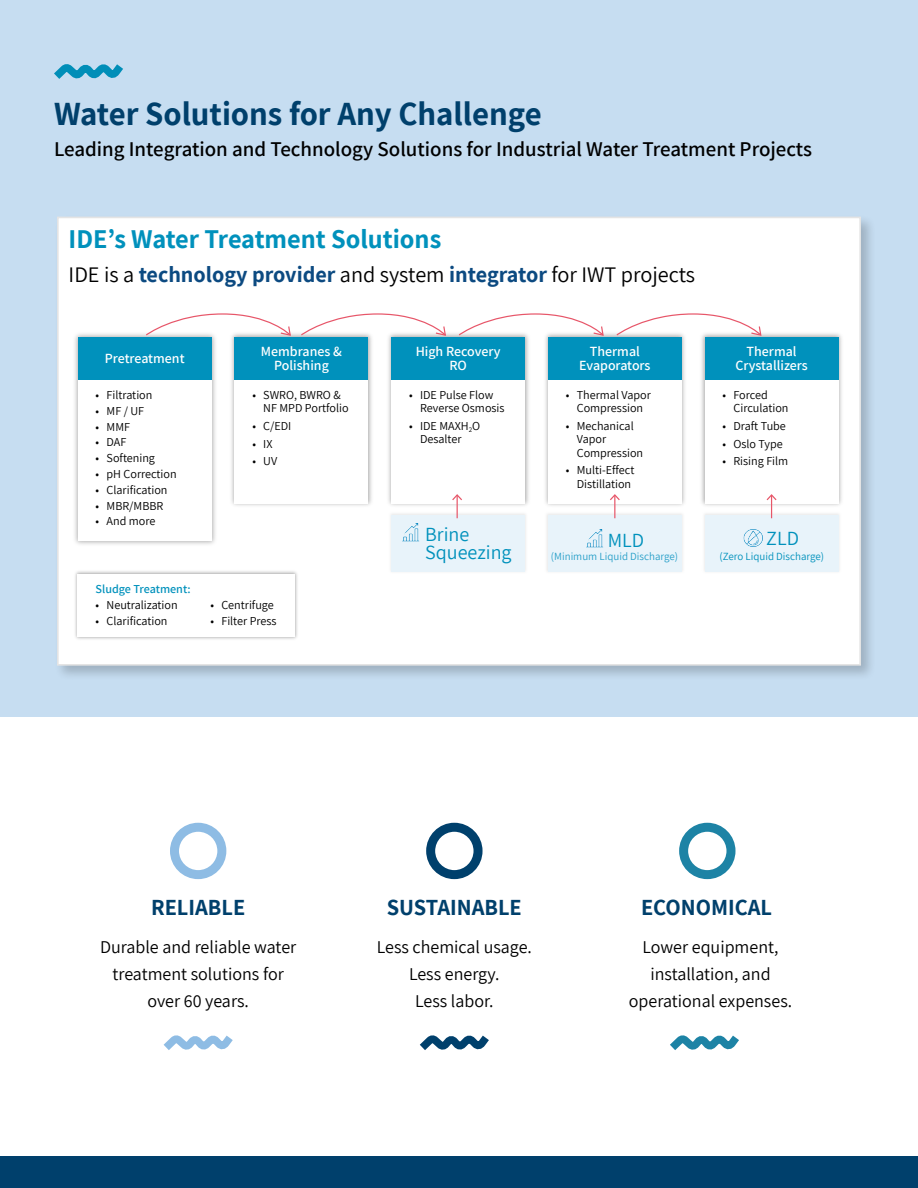
<style>
.page{position:relative;width:918px;height:1188px;background:#fff}
.page>*{position:absolute;margin:0;border:0;box-sizing:border-box;transform-origin:0 0}
.t1{font:700 33px "Assistant";color:#00406c}
.t2{font:700 26.55px "Assistant";color:#0091bc}
.t3{font:700 22.5px "Assistant";color:#00406c}
.t4{font:22.2px "Assistant";color:#000}
.t5{font:600 21px "Assistant";color:#000}
.t6{font:20.1px/18.3px "Assistant";color:#0091bc}
.t7{font:18px/27px "Assistant";color:#000;text-align:center}
.t8{font:600 13.95px/14.5px "Assistant";color:#fff;text-align:center}
.t9{font:12.15px/15.8px "Assistant";color:#000}
.t10{font:600 12.15px "Assistant";color:#0091bc}
.t11{font:10.95px "Assistant";color:#0091bc}
.s1{font-weight:700;color:#0c4a81}
</style>
<div class="page">
<div style="left:0;top:0;width:918px;height:717px;background:#c6ddf1"></div>
<svg style="left:54px;top:64px;width:69px;height:15px"></svg>
<div style="left:0;top:1156px;width:918px;height:32px;background:#00406c"></div>
<svg style="left:163px;top:1035px;width:70px;height:15px"></svg>
<svg style="left:419px;top:1035px;width:70px;height:15px"></svg>
<svg style="left:670px;top:1035px;width:69px;height:15px"></svg>
<div style="left:426px;top:823px;width:57px;height:56px;border:9px solid #00406c;border-radius:50%"></div>
<div style="left:170px;top:823px;width:56px;height:56px;border:9px solid #8ebce4;border-radius:50%"></div>
<div style="left:679px;top:823px;width:57px;height:56px;border:9px solid #1d83a5;border-radius:50%"></div>
<div style="left:54px;top:214px;width:823px;height:467px;background:#000;opacity:.2"></div>
<div style="left:60px;top:220px;width:798px;height:443px;background:#fff"></div>
<img style="left:70px;top:329px;width:149px;height:219px">
<div style="left:78px;top:337px;width:134px;height:204px;background:#fff"></div>
<div style="left:78px;top:337px;width:134px;height:43px;background:#0091bc"></div>
<img style="left:227px;top:330px;width:148px;height:180px">
<div style="left:234px;top:337px;width:134px;height:166px;background:#fff"></div>
<div style="left:234px;top:337px;width:134px;height:43px;background:#0091bc"></div>
<img style="left:384px;top:330px;width:148px;height:180px">
<div style="left:391px;top:337px;width:134px;height:166px;background:#fff"></div>
<img style="left:387px;top:511px;width:142px;height:65px">
<div style="left:391px;top:515px;width:134px;height:57px;background:#e8f3fa"></div>
<img style="left:544px;top:511px;width:142px;height:65px">
<div style="left:548px;top:515px;width:134px;height:57px;background:#e8f3fa"></div>
<div style="left:391px;top:337px;width:134px;height:43px;background:#0091bc"></div>
<img style="left:541px;top:330px;width:148px;height:180px">
<div style="left:548px;top:337px;width:134px;height:166px;background:#fff"></div>
<div style="left:548px;top:337px;width:134px;height:43px;background:#0091bc"></div>
<img style="left:698px;top:330px;width:147px;height:180px">
<div style="left:705px;top:337px;width:133px;height:166px;background:#fff"></div>
<div style="left:705px;top:337px;width:134px;height:43px;background:#0091bc"></div>
<svg style="left:145px;top:313px;width:147px;height:24px;background:#f9f0f1"></svg>
<svg style="left:300px;top:313px;width:147px;height:24px;background:#f8f0f1"></svg>
<svg style="left:458px;top:313px;width:147px;height:24px;background:#f8f0f1"></svg>
<svg style="left:616px;top:313px;width:146px;height:24px;background:#f8f0f1"></svg>
<img style="left:402px;top:523px;width:17px;height:19px">
<img style="left:744px;top:529px;width:18px;height:18px">
<svg style="left:452px;top:494px;width:10px;height:24px"></svg>
<svg style="left:610px;top:494px;width:10px;height:24px"></svg>
<svg style="left:767px;top:494px;width:10px;height:24px"></svg>
<img style="left:586px;top:529px;width:17px;height:19px">
<img style="left:72px;top:569px;width:229px;height:73px">
<div style="left:78px;top:574px;width:217px;height:63px;background:#fff"></div>
<div style="left:57px;top:217px;width:804px;height:449px;border:2px solid #e4e4e4"></div>
<h1 class="t1" style="left:54px;top:100px;width:489px">Water Solutions for Any Challenge</h1>
<h3 class="t5" style="left:54px;top:141px;width:760px">Leading Integration and Technology Solutions for Industrial Water Treatment Projects</h3>
<h2 class="t2" style="left:69px;top:229px;width:374px">IDE’s Water Treatment Solutions</h2>
<h3 class="t4" style="left:69px;top:265px;width:628px">IDE is a <span class="s1">technology provider</span> and system <span class="s1">integrator</span> for IWT projects</h3>
<p class="t8" style="left:105px;top:352px;width:81px">Pretreatment</p>
<p class="t9" style="left:96px;top:388px;width:83px">ï Filtration<br>ï MF / UF<br>ï MMF<br>ï DAF<br>ï Softening<br>ï pH Correction ï Clarification<br>ï MBR/MBBR<br>ï And more</p>
<p class="t8" style="left:261px;top:345px;width:83px">Membranes &amp;<br>Polishing</p>
<p class="t9" style="left:263px;top:389px;width:87px;line-height:13.4px;text-indent:-11px">ï SWRO, BWRO &amp;<br>NF MPD Portfolio</p>
<p class="t9" style="left:252px;top:418px;width:41px;line-height:17.7px">ï C/EDI ï IX<br>ï UV</p>
<p class="t10" style="left:96px;top:585px;width:97px">Sludge Treatment:</p>
<p class="t9" style="left:96px;top:598px;width:84px">ï Neutralization ï Clarification</p>
<p class="t9" style="left:210px;top:598px;width:68px">ï Centrifuge ï Filter Press</p>
<p class="t8" style="left:416px;top:345px;width:86px">High Recovery<br>RO</p>
<p class="t9" style="left:420px;top:389px;width:86px;line-height:13.4px;text-indent:-11px">ï IDE Pulse Flow<br>Reverse Osmosis</p>
<p class="t9" style="left:420px;top:420px;width:62px;line-height:13.4px;text-indent:-11px">ï IDE MAXH<sub>2</sub>O<br>Desalter</p>
<p class="t8" style="left:579px;top:345px;width:73px">Thermal<br>Evaporators</p>
<p class="t9" style="left:566px;top:389px;width:87px;line-height:13.4px;text-align:center">ï Thermal Vapor<br>Compression</p>
<p class="t9" style="left:577px;top:420px;width:68px;line-height:13.4px;text-indent:-11px">ï Mechanical<br>Vapor<br>Compression</p>
<p class="t9" style="left:566px;top:465px;width:70px;line-height:13.4px;text-align:right">ï Multi-Effect<br>Distillation</p>
<p class="t8" style="left:735px;top:345px;width:74px">Thermal<br>Crystallizers</p>
<p class="t9" style="left:733px;top:389px;width:57px;line-height:13.4px;text-indent:-11px">ï Forced<br>Circulation</p>
<p class="t9" style="left:723px;top:418px;width:67px;line-height:17.7px">ï Draft Tube ï Oslo Type ï Rising Film</p>
<h3 class="t6" style="left:425px;top:527px;width:88px">Brine<br>Squeezing</h3>
<h3 class="t6" style="left:608px;top:533px;width:38px">MLD</h3>
<h3 class="t6" style="left:766px;top:531px;width:34px">ZLD</h3>
<p class="t11" style="left:551px;top:552px;width:129px">(Minimum Liquid Discharge)</p>
<p class="t11" style="left:720px;top:552px;width:106px">(Zero Liquid Discharge)</p>
<h3 class="t3" style="left:151px;top:899px;width:96px">RELIABLE</h3>
<h3 class="t3" style="left:387px;top:899px;width:137px">SUSTAINABLE</h3>
<h3 class="t3" style="left:641px;top:899px;width:133px">ECONOMICAL</h3>
<h3 class="t7" style="left:100px;top:935px;width:198px">Durable and reliable water treatment solutions for over 60 years.</h3>
<h3 class="t7" style="left:377px;top:935px;width:157px">Less chemical usage.<br>Less energy.<br>Less labor.</h3>
<h3 class="t7" style="left:629px;top:935px;width:165px">Lower equipment, installation, and operational expenses.</h3>
</div>
